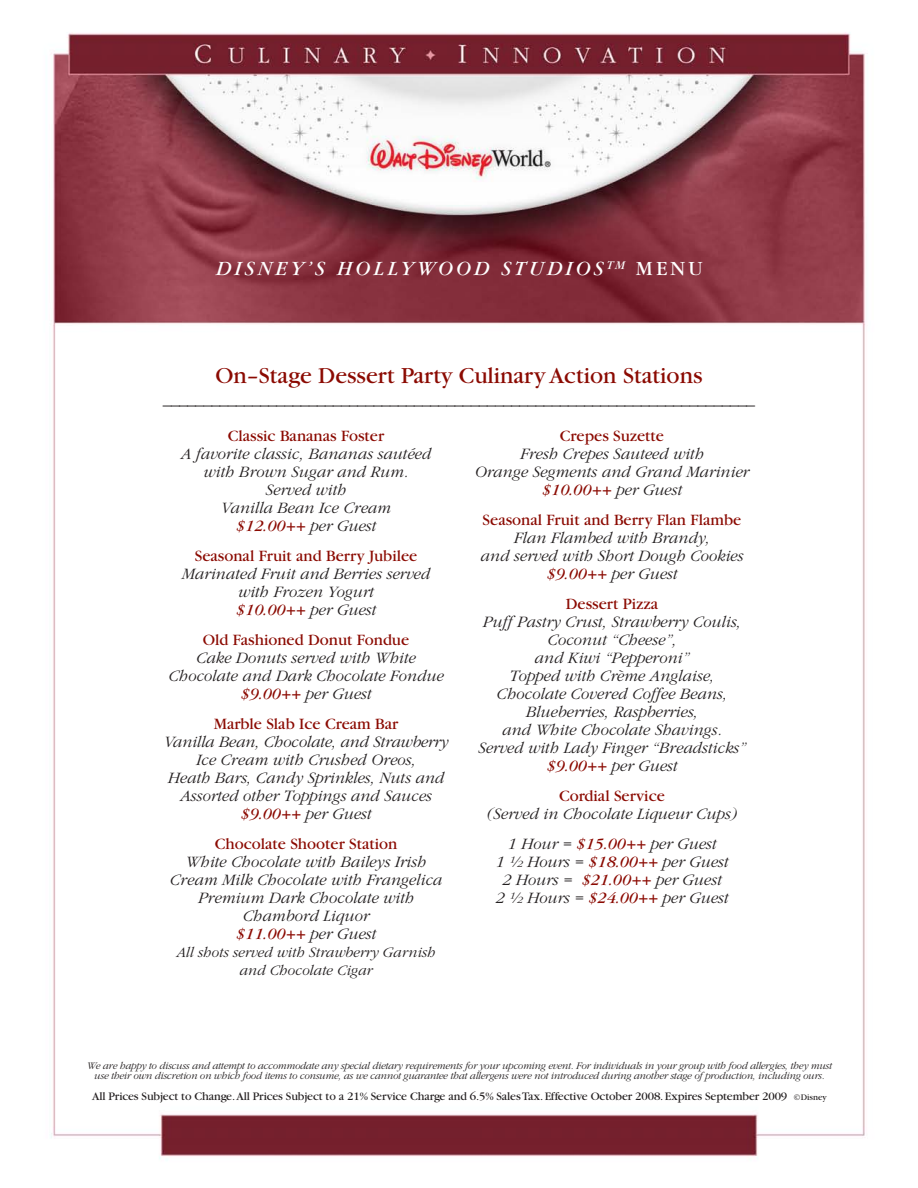
<style>
.page{position:relative;width:918px;height:1188px;background:#fff}
.page>*{position:absolute;margin:0;border:0;box-sizing:border-box;transform-origin:0 0}
.t1{font:24px "Garamond";color:#8b0a02}
.t2{font:italic 21px "Garamond";letter-spacing:.15em;color:#fff}
.t3{font:18px "Goudy";color:#231f20}
.t4{font:italic 300 16.5px/18px "Garamond";color:#231f20;text-align:center}
.t5{font:16.5px "Garamond";color:#8b0a02}
.t6{font:italic 16.5px "Garamond";color:#8b0a02}
.t7{font:italic 300 15px "Garamond";color:#231f20}
.t8{font:12px "Garamond";letter-spacing:-.01em;color:#231f20}
.t9{font:italic 300 10.5px/10.5px "Garamond";letter-spacing:-.02em;color:#231f20;text-align:center}
.s1{font-style:normal}
.s2{font-weight:300;color:#231f20}
.s3{font-weight:400;color:#8b0a02}
.s4{font-size:9px}
</style>
<div class="page">
<img style="left:50px;top:32px;width:815px;height:1128px">
<p class="t2" style="left:216px;top:258px;width:488px">DISNEY’S HOLLYWOOD STUDIOS<sup>TM</sup> <span class="s1">menu</span></p>
<p class="t1" style="left:215px;top:363px;width:489px">On–Stage Dessert Party Culinary Action Stations</p>
<p class="t3" style="left:163px;top:387px;width:594px">_________________________________________________________________________</p>
<p class="t5" style="left:228px;top:428px;width:158px">Classic Bananas Foster</p>
<p class="t4" style="left:181px;top:446px;width:252px">A favorite classic, Bananas sautéed with Brown Sugar and Rum.<br>Served with</p>
<p class="t4" style="left:221px;top:500px;width:172px">Vanilla Bean Ice Cream</p>
<p class="t6" style="left:236px;top:518px;width:142px">$12.00++ <span class="s2">per Guest</span></p>
<p class="t5" style="left:195px;top:548px;width:224px">Seasonal Fruit and Berry Jubilee</p>
<p class="t4" style="left:182px;top:566px;width:250px">Marinated Fruit and Berries served with Frozen Yogurt</p>
<p class="t6" style="left:236px;top:602px;width:142px">$10.00++ <span class="s2">per Guest</span></p>
<p class="t5" style="left:203px;top:632px;width:208px">Old Fashioned Donut Fondue</p>
<p class="t4" style="left:168px;top:650px;width:277px">Cake Donuts served with White<br>Chocolate and Dark Chocolate Fondue</p>
<p class="t4" style="left:240px;top:686px;width:133px"><span class="s3">$9.00++</span> per Guest</p>
<p class="t5" style="left:214px;top:716px;width:186px">Marble Slab Ice Cream Bar</p>
<p class="t4" style="left:164px;top:734px;width:286px">Vanilla Bean, Chocolate, and Strawberry</p>
<p class="t4" style="left:196px;top:752px;width:221px">Ice Cream with Crushed Oreos,</p>
<p class="t4" style="left:168px;top:770px;width:278px">Heath Bars, Candy Sprinkles, Nuts and<br>Assorted other Toppings and Sauces</p>
<p class="t4" style="left:240px;top:806px;width:133px"><span class="s3">$9.00++</span> per Guest</p>
<p class="t5" style="left:215px;top:836px;width:184px">Chocolate Shooter Station</p>
<p class="t4" style="left:170px;top:854px;width:274px">White Chocolate with Baileys Irish<br>Cream Milk Chocolate with Frangelica</p>
<p class="t4" style="left:198px;top:890px;width:217px">Premium Dark Chocolate with</p>
<p class="t4" style="left:243px;top:908px;width:128px">Chambord Liquor</p>
<p class="t6" style="left:236px;top:926px;width:142px">$11.00++ <span class="s2">per Guest</span></p>
<p class="t7" style="left:176px;top:945px;width:261px">All shots served with Strawberry Garnish</p>
<p class="t7" style="left:240px;top:963px;width:134px">and Chocolate Cigar</p>
<p class="t5" style="left:560px;top:428px;width:105px">Crepes Suzette</p>
<p class="t4" style="left:475px;top:446px;width:276px">Fresh Crepes Sauteed with<br>Orange Segments and Grand Marinier</p>
<p class="t6" style="left:542px;top:482px;width:142px">$10.00++ <span class="s2">per Guest</span></p>
<p class="t5" style="left:483px;top:512px;width:260px">Seasonal Fruit and Berry Flan Flambe</p>
<p class="t4" style="left:481px;top:530px;width:264px">Flan Flambed with Brandy,<br>and served with Short Dough Cookies</p>
<p class="t4" style="left:546px;top:566px;width:133px"><span class="s3">$9.00++</span> per Guest</p>
<p class="t5" style="left:566px;top:596px;width:94px">Dessert Pizza</p>
<p class="t4" style="left:483px;top:614px;width:260px">Puff Pastry Crust, Strawberry Coulis,<br>Coconut “Cheese”,<br>and Kiwi “Pepperoni”</p>
<p class="t4" style="left:478px;top:668px;width:269px">Topped with Crème Anglaise,<br>Chocolate Covered Coffee Beans,<br>Blueberries, Raspberries,<br>and White Chocolate Shavings.<br>Served with Lady Finger “Breadsticks”</p>
<p class="t4" style="left:547px;top:758px;width:133px"><span class="s3">$9.00++</span> per Guest</p>
<p class="t5" style="left:559px;top:788px;width:107px">Cordial Service</p>
<p class="t4" style="left:487px;top:806px;width:252px">(Served in Chocolate Liqueur Cups)</p>
<p class="t4" style="left:507px;top:836px;width:211px">1 Hour = <span class="s3">$15.00++</span> per Guest</p>
<p class="t4" style="left:496px;top:854px;width:235px">1 ½ Hours = <span class="s3">$18.00++</span> per Guest</p>
<p class="t4" style="left:502px;top:872px;width:221px">2 Hours = <span class="s3">$21.00++</span> per Guest</p>
<p class="t4" style="left:496px;top:890px;width:235px">2 ½ Hours = <span class="s3">$24.00++</span> per Guest</p>
<p class="t9" style="left:87px;top:1060px;width:747px">We are happy to discuss and attempt to accommodate any special dietary requirements for your upcoming event. For individuals in your group with food allergies, they must use their own discretion on which food items to consume, as we cannot guarantee that allergens were not introduced during another stage of production, including ours.</p>
<p class="t8" style="left:92px;top:1090px;width:736px">All Prices Subject to Change. All Prices Subject to a 21% Service Charge and 6.5% Sales Tax. Effective October 2008. Expires September 2009 <span class="s4">©Disney</span></p>
</div>
